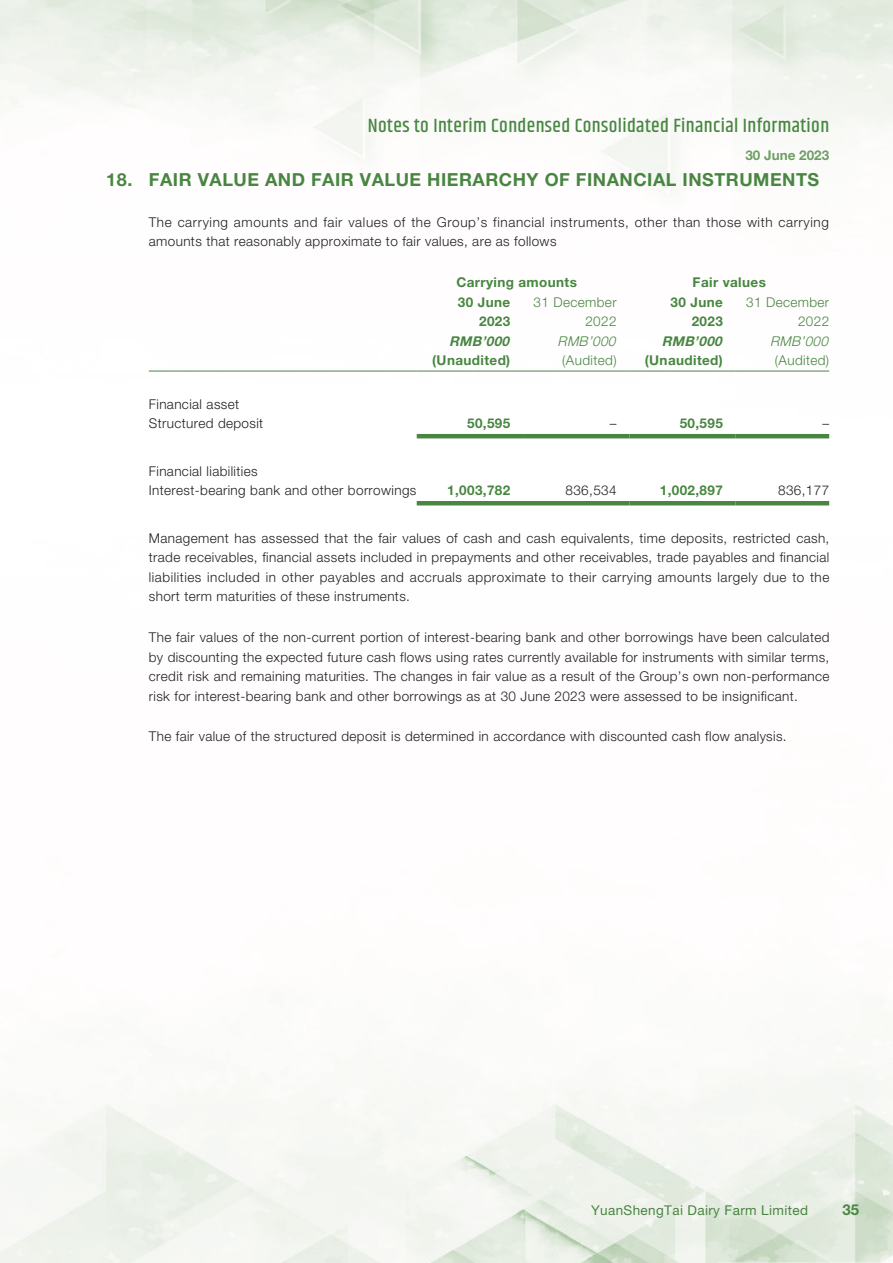
<style>
.page{position:relative;width:893px;height:1263px;background:#fff}
.page>*{position:absolute;margin:0;border:0;box-sizing:border-box;transform-origin:0 0}
.t1{font:500 19.5px "Khand";letter-spacing:.02em;color:#488641}
._01_Heading_1{font:700 18px "Helvetica Neue LT Std";letter-spacing:.03em;color:#488641}
.t2{font:700 15px "Helvetica Neue LT Std";color:#488641}
._00_Body_text{font:300 13.5px/19.5px "Helvetica Neue LT Std";letter-spacing:.03em;color:#231f20;text-align:justify}
._50_Table_Body{font:300 13.5px "Helvetica Neue LT Std";letter-spacing:.03em;color:#231f20}
._50_Table_Body-2{font:700 13.5px "Helvetica Neue LT Std";letter-spacing:.03em;color:#488641}
._50_Table_Body-3{font:300 13.5px/19.5px "Helvetica Neue LT Std";letter-spacing:.03em;color:#488641;text-align:right}
.t3{font:13.5px "Helvetica Neue LT Std";letter-spacing:.03em;color:#488641}
._50_Table_Body-4{font:italic 700 13.5px "Helvetica Neue LT Std";color:#488641}
._50_Table_Body-5{font:italic 300 13.5px "Helvetica Neue LT Std";color:#488641}
.t4{font:700 13.5px "Helvetica Neue LT Std";color:#6e9e65}
</style>
<div class="page">
<img style="left:0;top:0;width:893px;height:1263px">
<hr style="left:149px;top:371px;width:268px;height:1px;background:#488641">
<hr style="left:417px;top:371px;width:106px;height:1px;background:#488641">
<hr style="left:523px;top:371px;width:106px;height:1px;background:#488641">
<hr style="left:629px;top:371px;width:107px;height:1px;background:#488641">
<hr style="left:736px;top:371px;width:93px;height:1px;background:#488641">
<hr style="left:417px;top:434px;width:106px;height:4px;background:#488641">
<hr style="left:523px;top:434px;width:106px;height:4px;background:#488641">
<hr style="left:629px;top:434px;width:107px;height:4px;background:#488641">
<hr style="left:736px;top:434px;width:93px;height:4px;background:#488641">
<hr style="left:417px;top:501px;width:106px;height:4px;background:#488641">
<hr style="left:523px;top:501px;width:106px;height:4px;background:#488641">
<hr style="left:629px;top:501px;width:107px;height:4px;background:#488641">
<hr style="left:736px;top:501px;width:93px;height:4px;background:#488641">
<h1 class="t1" style="left:368px;top:113px;width:463px">Notes to Interim Condensed Consolidated Financial Information</h1>
<p class="t4" style="left:745px;top:147px;width:85px">30 June 2023</p>
<p class="_01_Heading_1" style="left:106px;top:169px;width:714px">18. FAIR VALUE AND FAIR VALUE HIERARCHY OF FINANCIAL INSTRUMENTS</p>
<p class="_00_Body_text" style="left:149px;top:212px;width:681px">The carrying amounts and fair values of the Group’s financial instruments, other than those with carrying amounts that reasonably approximate to fair values, are as follows</p>
<p class="_50_Table_Body-2" style="left:456px;top:274px;width:122px">Carrying amounts</p>
<p class="_50_Table_Body-2" style="left:693px;top:274px;width:75px">Fair values</p>
<p class="_50_Table_Body-2" style="left:458px;top:294px;width:54px">30 June</p>
<p class="_50_Table_Body-2" style="left:479px;top:313px;width:33px">2023</p>
<p class="_50_Table_Body-3" style="left:533px;top:292px;width:85px">31 December<br>2022</p>
<p class="_50_Table_Body-2" style="left:671px;top:294px;width:54px">30 June</p>
<p class="_50_Table_Body-3" style="left:746px;top:292px;width:85px">31 December<br>2022</p>
<p class="_50_Table_Body-2" style="left:692px;top:313px;width:33px">2023</p>
<p class="_50_Table_Body-4" style="left:449px;top:333px;width:65px">RMB’000</p>
<p class="_50_Table_Body-5" style="left:558px;top:333px;width:63px">RMB’000</p>
<p class="_50_Table_Body-4" style="left:662px;top:333px;width:65px">RMB’000</p>
<p class="_50_Table_Body-5" style="left:770px;top:333px;width:63px">RMB’000</p>
<p class="_50_Table_Body-2" style="left:432px;top:352px;width:80px">(Unaudited)</p>
<p class="_50_Table_Body-3" style="left:562px;top:350px;width:56px">(Audited)</p>
<p class="_50_Table_Body-2" style="left:645px;top:352px;width:80px">(Unaudited)</p>
<p class="_50_Table_Body-3" style="left:775px;top:350px;width:56px">(Audited)</p>
<p class="_50_Table_Body" style="left:149px;top:396px;width:92px">Financial asset</p>
<p class="_50_Table_Body" style="left:149px;top:415px;width:116px">Structured deposit</p>
<p class="_50_Table_Body-2" style="left:467px;top:415px;width:45px">50,595</p>
<p class="_50_Table_Body" style="left:610px;top:415px;width:8px">–</p>
<p class="_50_Table_Body-2" style="left:680px;top:415px;width:45px">50,595</p>
<p class="_50_Table_Body" style="left:822px;top:415px;width:8px">–</p>
<p class="_50_Table_Body" style="left:149px;top:463px;width:110px">Financial liabilities</p>
<p class="_50_Table_Body" style="left:149px;top:482px;width:269px">Interest-bearing bank and other borrowings</p>
<p class="_50_Table_Body-2" style="left:447px;top:482px;width:65px">1,003,782</p>
<p class="_50_Table_Body" style="left:565px;top:482px;width:53px">836,534</p>
<p class="_50_Table_Body-2" style="left:660px;top:482px;width:65px">1,002,897</p>
<p class="_50_Table_Body" style="left:778px;top:482px;width:53px">836,177</p>
<p class="_00_Body_text" style="left:149px;top:528px;width:682px">Management has assessed that the fair values of cash and cash equivalents, time deposits, restricted cash, trade receivables, financial assets included in prepayments and other receivables, trade payables and financial liabilities included in other payables and accruals approximate to their carrying amounts largely due to the short term maturities of these instruments.</p>
<p class="_00_Body_text" style="left:149px;top:627px;width:682px">The fair values of the non-current portion of interest-bearing bank and other borrowings have been calculated by discounting the expected future cash flows using rates currently available for instruments with similar terms, credit risk and remaining maturities. The changes in fair value as a result of the Group’s own non-performance risk for interest-bearing bank and other borrowings as at 30 June 2023 were assessed to be insignificant.</p>
<p class="_00_Body_text" style="left:149px;top:726px;width:639px">The fair value of the structured deposit is determined in accordance with discounted cash flow analysis.</p>
<p class="t3" style="left:591px;top:1202px;width:218px">YuanShengTai Dairy Farm Limited</p>
<p class="t2" style="left:842px;top:1200px;width:18px">35</p>
</div>
